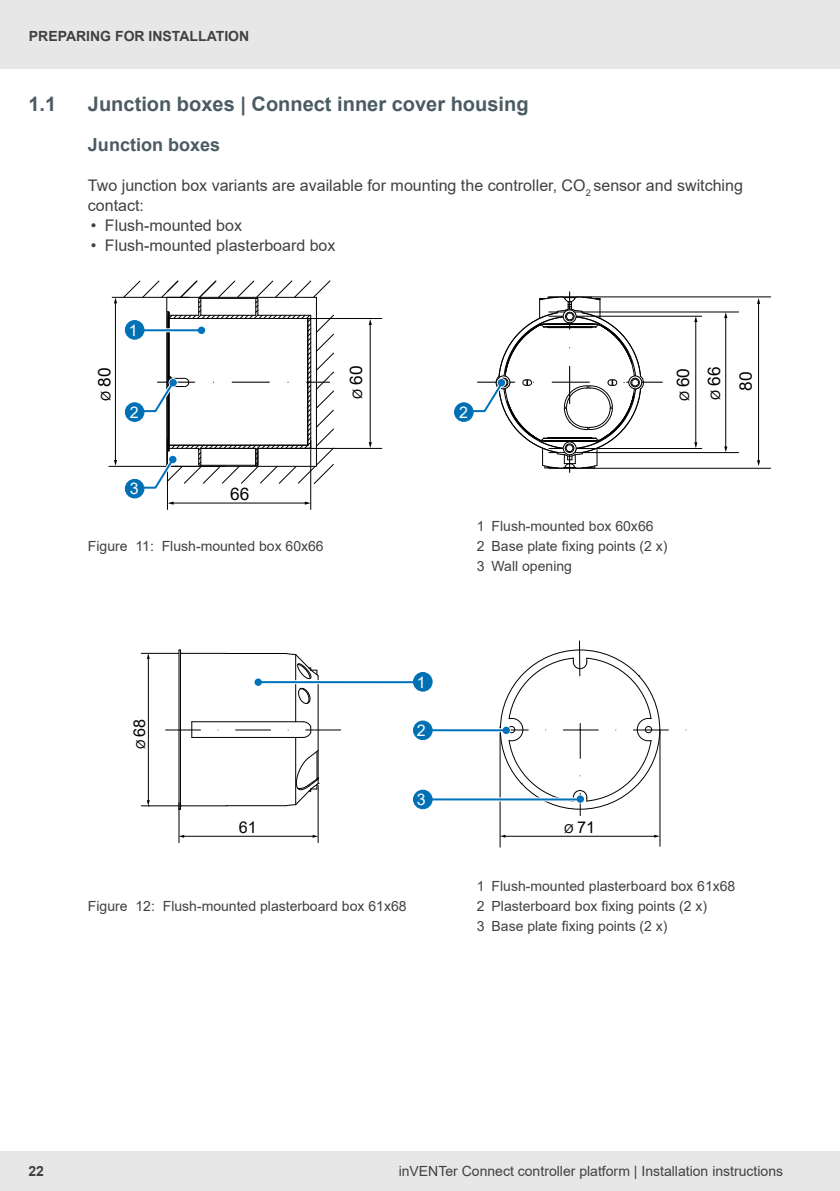
<style>
.page{position:relative;width:840px;height:1191px;background:#fff}
.page>*{position:absolute;margin:0;border:0;box-sizing:border-box;transform-origin:0 0}
.t1{font:700 20px "Arial";color:#4a5b63}
.t2{font:700 18px "Arial";color:#4a5b63}
.t3{font:17.2px/31.2px "Arial";color:#000;text-align:center}
.t4{font:16.2px "Arial";color:#000}
.t5{font:16px/20px "Arial";color:#414042}
.t6{font:16px "Arial";color:#fff}
.t7{font:14px/20px "Arial";color:#414042}
.t8{font:700 14px "Arial";color:#414042}
.s1{font-size:13px}
.s2{font-size:12.2px}
</style>
<div class="page">
<div style="left:0;top:0;width:839px;height:68px;background:#e7e7e7"></div>
<div style="left:0;top:1151px;width:839px;height:40px;background:#e7e7e7"></div>
<hr style="left:548px;top:296px;width:222px;height:1px;background:#000">
<hr style="left:548px;top:468px;width:222px;height:1px;background:#000">
<hr style="left:548px;top:312px;width:190px;height:1px;background:#000">
<hr style="left:548px;top:316px;width:153px;height:1px;background:#000">
<hr style="left:548px;top:452px;width:190px;height:1px;background:#000">
<hr style="left:548px;top:448px;width:153px;height:1px;background:#000">
<hr style="left:695px;top:321px;width:1px;height:122px;background:#000">
<svg style="left:693px;top:316px;width:4px;height:6px"></svg>
<svg style="left:694px;top:442px;width:3px;height:6px"></svg>
<hr style="left:725px;top:317px;width:1px;height:130px;background:#000">
<svg style="left:723px;top:312px;width:4px;height:6px"></svg>
<svg style="left:724px;top:446px;width:3px;height:6px"></svg>
<hr style="left:757px;top:303px;width:1px;height:158px;background:#000">
<hr style="left:172px;top:503px;width:134px;height:1px;background:#000">
<svg style="left:304px;top:501px;width:6px;height:4px"></svg>
<svg style="left:168px;top:501px;width:5px;height:4px"></svg>
<hr style="left:115px;top:302px;width:1px;height:159px;background:#000">
<svg style="left:114px;top:298px;width:3px;height:5px"></svg>
<svg style="left:114px;top:460px;width:3px;height:6px"></svg>
<hr style="left:310px;top:440px;width:1px;height:69px;background:#000">
<hr style="left:112px;top:297px;width:76px;height:1px;background:#000">
<hr style="left:109px;top:466px;width:68px;height:1px;background:#000">
<hr style="left:167px;top:439px;width:1px;height:70px;background:#000">
<hr style="left:183px;top:836px;width:130px;height:1px;background:#000">
<hr style="left:659px;top:729px;width:1px;height:117px;background:#000">
<hr style="left:499px;top:726px;width:1px;height:121px;background:#000">
<hr style="left:504px;top:836px;width:151px;height:1px;background:#000">
<svg style="left:499px;top:834px;width:6px;height:3px"></svg>
<hr style="left:148px;top:658px;width:1px;height:143px;background:#000">
<hr style="left:227px;top:805px;width:59px;height:1px;background:#000">
<hr style="left:227px;top:653px;width:59px;height:1px;background:#000">
<hr style="left:317px;top:676px;width:1px;height:74px;background:#000">
<hr style="left:295px;top:654px;width:1px;height:67px;background:#000">
<hr style="left:295px;top:737px;width:1px;height:67px;background:#000">
<hr style="left:178px;top:650px;width:1px;height:159px;background:#000">
<hr style="left:180px;top:650px;width:1px;height:159px;background:#000">
<hr style="left:180px;top:653px;width:47px;height:1px;background:#000">
<hr style="left:180px;top:805px;width:47px;height:1px;background:#000">
<svg style="left:298px;top:687px;width:12px;height:17px"></svg>
<svg style="left:286px;top:653px;width:32px;height:26px"></svg>
<svg style="left:165px;top:721px;width:176px;height:17px"></svg>
<hr style="left:192px;top:721px;width:103px;height:1px;background:#000">
<hr style="left:141px;top:653px;width:37px;height:1px;background:#000">
<hr style="left:141px;top:805px;width:37px;height:1px;background:#000">
<hr style="left:178px;top:802px;width:1px;height:40px;background:#000">
<hr style="left:317px;top:785px;width:1px;height:57px;background:#000">
<svg style="left:147px;top:800px;width:3px;height:6px"></svg>
<svg style="left:285px;top:750px;width:34px;height:56px"></svg>
<div style="left:125px;top:479px;width:19px;height:19px;background:#0070b4;border-radius:50%"></div>
<div style="left:125px;top:479px;width:19px;height:19px;border:1px solid #0070b4;border-radius:50%"></div>
<svg style="left:416px;top:641px;width:271px;height:174px"></svg>
<svg style="left:123px;top:280px;width:539px;height:211px"></svg>
<svg style="left:262px;top:680px;width:151px;height:4px"></svg>
<div style="left:413px;top:672px;width:19px;height:19px;background:#0070b4;border-radius:50%"></div>
<div style="left:413px;top:672px;width:19px;height:19px;border:1px solid #0070b4;border-radius:50%"></div>
<svg style="left:254px;top:678px;width:8px;height:8px"></svg>
<hr style="left:259px;top:681px;width:157px;height:2px;background:#0072bc">
<svg style="left:432px;top:728px;width:69px;height:4px"></svg>
<div style="left:413px;top:721px;width:19px;height:18px;background:#0070b4;border-radius:50%"></div>
<div style="left:413px;top:720px;width:19px;height:20px;border:1px solid #0070b4;border-radius:50%"></div>
<svg style="left:501px;top:726px;width:9px;height:9px"></svg>
<svg style="left:502px;top:726px;width:7px;height:8px"></svg>
<hr style="left:429px;top:729px;width:76px;height:2px;background:#0072bc">
<svg style="left:432px;top:797px;width:143px;height:4px"></svg>
<div style="left:413px;top:790px;width:19px;height:18px;background:#0070b4;border-radius:50%"></div>
<div style="left:413px;top:789px;width:19px;height:20px;border:1px solid #0070b4;border-radius:50%"></div>
<svg style="left:575px;top:794px;width:9px;height:9px"></svg>
<div style="left:576px;top:795px;width:7px;height:8px;background:#0072bc;border-radius:50%"></div>
<hr style="left:423px;top:798px;width:157px;height:2px;background:#0072bc">
<p class="t8" style="left:29px;top:26px;width:222px">PREPARING FOR INSTALLATION</p>
<h1 class="t1" style="left:28px;top:90px;width:29px">1.1</h1>
<h1 class="t1" style="left:88px;top:90px;width:442px">Junction boxes | Connect inner cover housing</h1>
<p class="t2" style="left:88px;top:132px;width:134px">Junction boxes</p>
<p class="t5" style="left:88px;top:175px;width:656px">Two junction box variants are available for mounting the controller, CO<sub>2</sub> sensor and switching contact:</p>
<p class="t5" style="left:91px;top:215px;width:153px">• Flush-mounted box</p>
<p class="t5" style="left:91px;top:235px;width:246px">• Flush-mounted plasterboard box</p>
<p class="t6" style="left:129px;top:319px;width:10px">1</p>
<p class="t3" style="left:89px;top:400px;width:34px;rotate:-90deg"><span class="s1">Ø</span> 80</p>
<p class="t3" style="left:340px;top:399px;width:34px;rotate:-90deg"><span class="s1">Ø</span> 60</p>
<p class="t6" style="left:130px;top:401px;width:10px">2</p>
<p class="t6" style="left:130px;top:477px;width:10px">3</p>
<p class="t3" style="left:230px;top:478px;width:21px">66</p>
<p class="t7" style="left:88px;top:536px;width:237px">Figure 11: Flush-mounted box 60x66</p>
<p class="t6" style="left:458px;top:401px;width:10px">2</p>
<p class="t3" style="left:667px;top:401px;width:36px;rotate:-90deg"><span class="s1">Ø</span> 60<br><span class="s1">Ø</span> 66<br>80</p>
<p class="t7" style="left:476px;top:516px;width:192px">1 Flush-mounted box 60x66<br>2 Base plate fixing points (2 x)<br>3 Wall opening</p>
<p class="t4" style="left:128px;top:749px;width:32px;rotate:-90deg"><span class="s2">Ø</span> 68</p>
<p class="t6" style="left:416px;top:671px;width:10px">1</p>
<p class="t6" style="left:416px;top:719px;width:10px">2</p>
<p class="t6" style="left:416px;top:788px;width:10px">3</p>
<p class="t4" style="left:239px;top:816px;width:20px">61</p>
<p class="t4" style="left:564px;top:816px;width:32px"><span class="s2">Ø</span> 71</p>
<p class="t7" style="left:88px;top:896px;width:320px">Figure 12: Flush-mounted plasterboard box 61x68</p>
<p class="t7" style="left:476px;top:876px;width:260px">1 Flush-mounted plasterboard box 61x68<br>2 Plasterboard box fixing points (2 x)<br>3 Base plate fixing points (2 x)</p>
<p class="t8" style="left:28px;top:1161px;width:17px">22</p>
<p class="t7" style="left:398px;top:1161px;width:386px">inVENTer Connect controller platform | Installation instructions</p>
</div>
